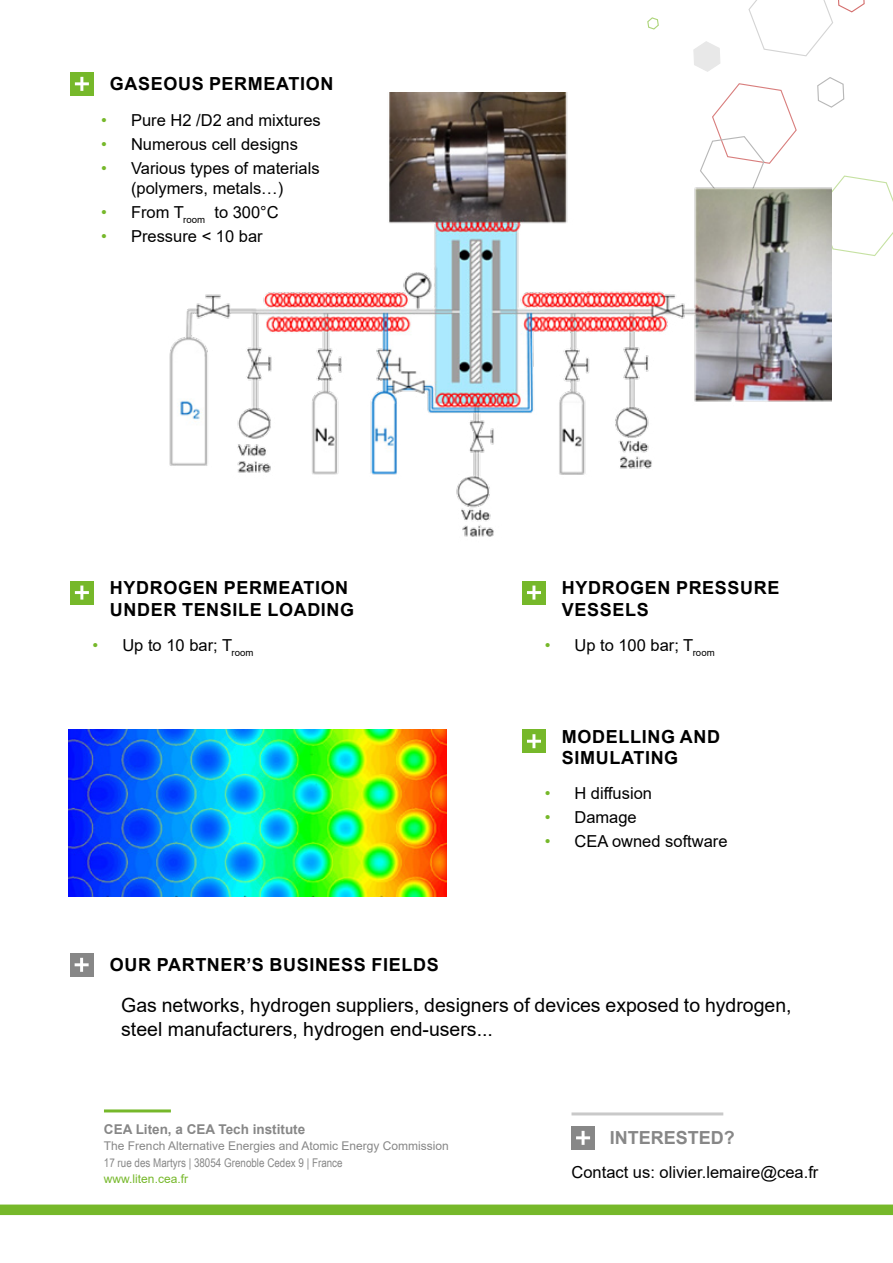
<style>
.page{position:relative;width:893px;height:1263px;background:#fff}
.page>*{position:absolute;margin:0;border:0;box-sizing:border-box;transform-origin:0 0}
.t1{font:19.5px/23.4px "Arial";color:#000}
.t2{font:700 18px/21.6px "Arial";letter-spacing:.035em;color:#000}
.t3{font:700 18px "Arial";color:#878787}
.t4{font:16.5px/19.8px "Arial";color:#000;text-align:center}
.t5{font:700 13.5px "Arial";color:#878787}
.t6{font:12px "Arial";color:#878787}
.t7{font:12px "Arial Narrow";color:#878787}
.t8{font:12px "Arial";color:#76b82a}
.s1{color:#76b82a}
</style>
<div class="page">
<svg style="left:693px;top:0;width:200px;height:262px"></svg>
<svg style="left:647px;top:17px;width:12px;height:13px"></svg>
<div style="left:0;top:1204px;width:893px;height:11px;background:#76b82a"></div>
<img style="left:169px;top:93px;width:662px;height:444px">
<div style="left:571px;top:1126px;width:24px;height:23px;background:#878787"></div>
<svg style="left:576px;top:1131px;width:14px;height:14px"></svg>
<hr style="left:571px;top:1112px;width:152px;height:3px;background:#878787">
<hr style="left:104px;top:1109px;width:67px;height:3px;background:#76b82a">
<div style="left:70px;top:72px;width:23px;height:23px;background:#76b82a"></div>
<svg style="left:75px;top:77px;width:14px;height:14px"></svg>
<div style="left:70px;top:581px;width:23px;height:23px;background:#76b82a"></div>
<svg style="left:75px;top:585px;width:14px;height:15px"></svg>
<div style="left:522px;top:581px;width:24px;height:23px;background:#76b82a"></div>
<svg style="left:527px;top:585px;width:14px;height:15px"></svg>
<div style="left:522px;top:730px;width:24px;height:23px;background:#76b82a"></div>
<svg style="left:527px;top:734px;width:14px;height:14px"></svg>
<div style="left:70px;top:953px;width:23px;height:23px;background:#878787"></div>
<svg style="left:75px;top:958px;width:14px;height:14px"></svg>
<img style="left:68px;top:730px;width:378px;height:167px">
<p class="t2" style="left:110px;top:73px;width:225px">GASEOUS PERMEATION</p>
<p class="t4" style="left:101px;top:110px;width:221px"><span class="s1">•</span> Pure H2 /D2 and mixtures</p>
<p class="t4" style="left:101px;top:134px;width:198px"><span class="s1">•</span> Numerous cell designs</p>
<p class="t4" style="left:101px;top:158px;width:220px"><span class="s1">•</span> Various types of materials (polymers, metals…)</p>
<p class="t4" style="left:101px;top:202px;width:179px"><span class="s1">•</span> From T<sub>room</sub> to 300°C</p>
<p class="t4" style="left:101px;top:226px;width:163px"><span class="s1">•</span> Pressure &lt; 10 bar</p>
<p class="t2" style="left:110px;top:577px;width:246px">HYDROGEN PERMEATION<br>UNDER TENSILE LOADING</p>
<p class="t4" style="left:93px;top:635px;width:162px"><span class="s1">•</span> Up to 10 bar; T<sub>room</sub></p>
<p class="t2" style="left:562px;top:577px;width:219px">HYDROGEN PRESSURE<br>VESSELS</p>
<p class="t4" style="left:545px;top:635px;width:171px"><span class="s1">•</span> Up to 100 bar; T<sub>room</sub></p>
<p class="t2" style="left:562px;top:726px;width:160px">MODELLING AND<br>SIMULATING</p>
<p class="t4" style="left:545px;top:783px;width:109px"><span class="s1">•</span> H diffusion</p>
<p class="t4" style="left:545px;top:807px;width:94px"><span class="s1">•</span> Damage</p>
<p class="t4" style="left:545px;top:831px;width:184px"><span class="s1">•</span> CEA owned software</p>
<p class="t2" style="left:110px;top:954px;width:330px">OUR PARTNER’S BUSINESS FIELDS</p>
<p class="t1" style="left:121px;top:994px;width:672px">Gas networks, hydrogen suppliers, designers of devices exposed to hydrogen, steel manufacturers, hydrogen end-users...</p>
<p class="t5" style="left:104px;top:1119px;width:203px">CEA Liten, a CEA Tech institute</p>
<p class="t6" style="left:104px;top:1137px;width:346px">The French Alternative Energies and Atomic Energy Commission</p>
<p class="t7" style="left:104px;top:1153px;width:240px">17 rue des Martyrs | 38054 Grenoble Cedex 9 | France</p>
<p class="t8" style="left:104px;top:1170px;width:86px">www.liten.cea.fr</p>
<p class="t3" style="left:610px;top:1125px;width:127px">INTERESTED?</p>
<p class="t4" style="left:571px;top:1162px;width:248px">Contact us: olivier.lemaire@cea.fr</p>
</div>
